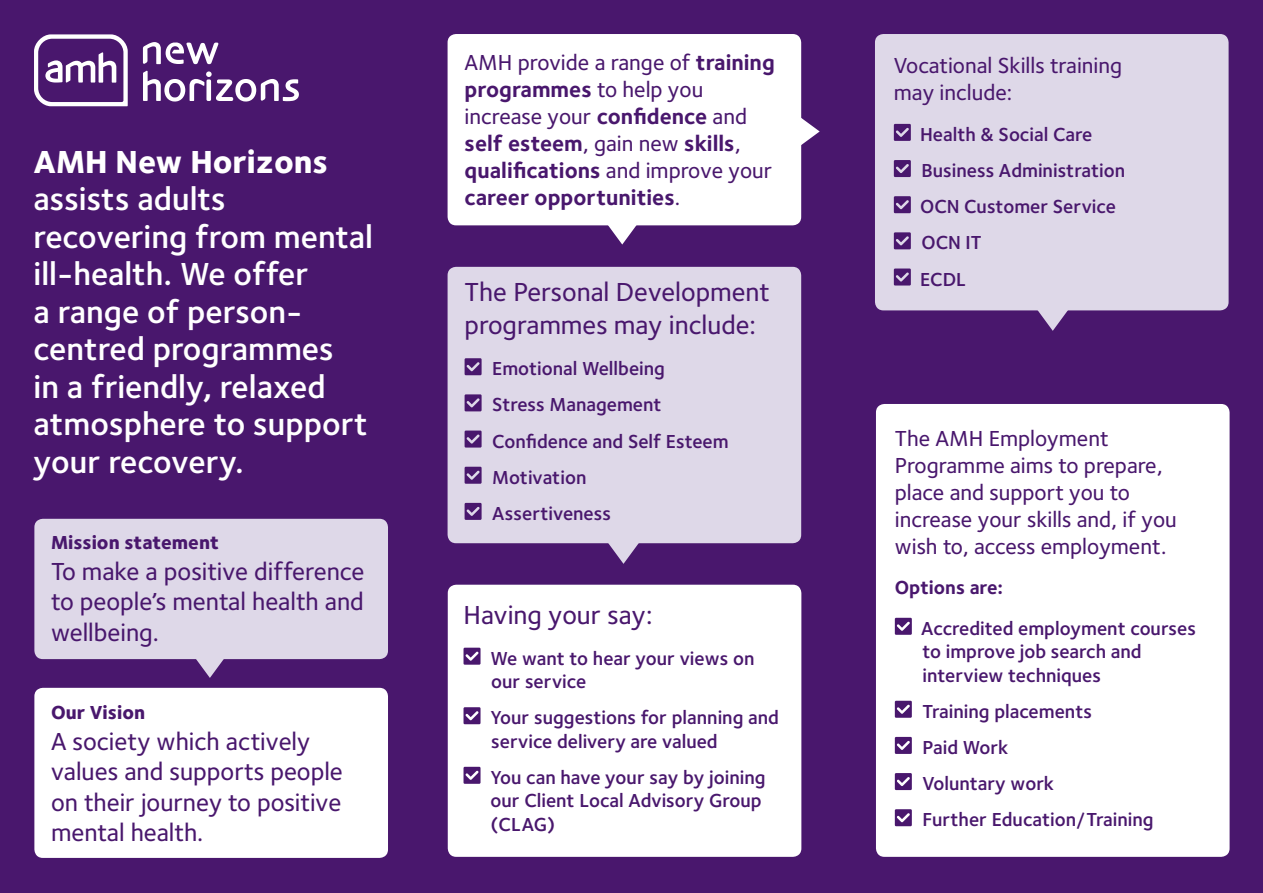
<style>
.page{position:relative;width:1263px;height:893px;background:#49176d}
.page>*{position:absolute;margin:0;border:0;box-sizing:border-box;transform-origin:0 0}
.t1{font:600 33px/37.5px "Foundry Sterling";color:#fff}
.t2{font:800 33px "Foundry Sterling";color:#fff}
.t3{font:500 27px/32.4px "Foundry Sterling";color:#49176d}
.t4{font:500 25.5px/30.6px "Foundry Sterling";color:#49176d;text-align:justify}
.t5{font:500 22.5px/27px "Foundry Sterling";color:#49176d}
.t6{font:700 22.5px/27px "Foundry Sterling";color:#49176d}
.t7{font:600 19.5px/36.2px "Foundry Sterling";color:#49176d}
.t8{font:800 19.5px "Foundry Sterling";color:#49176d}
.t9{font:700 19.5px "Foundry Sterling";color:#49176d}
.s1{font-weight:500}
</style>
<div class="page">
<div style="left:875px;top:34px;width:353px;height:276px;background:#ded8e8;border-radius:9px"></div>
<div style="left:876px;top:404px;width:353px;height:453px;background:#fff;border-radius:9px"></div>
<svg style="left:894px;top:124px;width:17px;height:17px"></svg>
<svg style="left:894px;top:160px;width:17px;height:17px"></svg>
<svg style="left:894px;top:196px;width:17px;height:17px"></svg>
<svg style="left:894px;top:232px;width:17px;height:17px"></svg>
<svg style="left:894px;top:268px;width:17px;height:18px"></svg>
<svg style="left:895px;top:618px;width:17px;height:17px"></svg>
<svg style="left:895px;top:701px;width:17px;height:17px"></svg>
<svg style="left:895px;top:737px;width:17px;height:17px"></svg>
<svg style="left:895px;top:773px;width:17px;height:17px"></svg>
<svg style="left:895px;top:809px;width:17px;height:17px"></svg>
<svg style="left:1037px;top:310px;width:32px;height:21px"></svg>
<svg style="left:606px;top:225px;width:32px;height:20px"></svg>
<svg style="left:607px;top:543px;width:32px;height:21px"></svg>
<div style="left:448px;top:34px;width:353px;height:191px;background:#fff;border-radius:9px"></div>
<div style="left:448px;top:267px;width:353px;height:276px;background:#ded8e8;border-radius:9px"></div>
<div style="left:448px;top:585px;width:353px;height:272px;background:#fff;border-radius:9px"></div>
<svg style="left:465px;top:358px;width:17px;height:17px"></svg>
<svg style="left:465px;top:394px;width:17px;height:17px"></svg>
<svg style="left:465px;top:431px;width:17px;height:17px"></svg>
<svg style="left:465px;top:467px;width:17px;height:17px"></svg>
<svg style="left:465px;top:503px;width:17px;height:17px"></svg>
<svg style="left:801px;top:116px;width:19px;height:31px"></svg>
<svg style="left:463px;top:648px;width:17px;height:17px"></svg>
<svg style="left:463px;top:707px;width:17px;height:17px"></svg>
<svg style="left:463px;top:767px;width:17px;height:17px"></svg>
<div style="left:34px;top:688px;width:354px;height:170px;background:#fff;border-radius:9px"></div>
<div style="left:34px;top:519px;width:354px;height:140px;background:#ded8e8;border-radius:9px"></div>
<svg style="left:194px;top:659px;width:32px;height:19px"></svg>
<svg style="left:143px;top:42px;width:75px;height:22px"></svg>
<svg style="left:34px;top:34px;width:94px;height:72px"></svg>
<svg style="left:143px;top:71px;width:156px;height:31px"></svg>
<h1 class="t2" style="left:34px;top:141px;width:296px">AMH New Horizons</h1>
<h1 class="t1" style="left:34px;top:180px;width:341px">assists adults recovering from mental ill-health. We offer<br>a range of person&shy;centred programmes<br>in a friendly, relaxed atmosphere to support your recovery.</h1>
<p class="t8" style="left:51px;top:530px;width:169px">Mission statement</p>
<h3 class="t4" style="left:51px;top:556px;width:315px">To make a positive difference to people’s mental health and wellbeing.</h3>
<p class="t8" style="left:51px;top:700px;width:96px">Our Vision</p>
<h3 class="t4" style="left:51px;top:725px;width:293px;text-align:left">A society which actively values and supports people on their journey to positive mental health.</h3>
<p class="t6" style="left:465px;top:49px;width:312px"><span class="s1">AMH provide a range of</span> training programmes <span class="s1">to help you increase your</span> confidence <span class="s1">and </span>self esteem<span class="s1">, gain new</span> skills<span class="s1">, </span>qualifications <span class="s1">and improve your </span>career opportunities<span class="s1">.</span></p>
<h2 class="t3" style="left:465px;top:276px;width:307px">The Personal Development programmes may include:</h2>
<p class="t7" style="left:492px;top:350px;width:238px">Emotional Wellbeing<br>Stress Management<br>Confidence and Self Esteem<br>Motivation<br>Assertiveness</p>
<h2 class="t3" style="left:463px;top:599px;width:190px">Having your say:</h2>
<p class="t7" style="left:490px;top:646px;width:265px;line-height:23.4px">We want to hear your views on our service</p>
<p class="t7" style="left:490px;top:706px;width:290px;line-height:23.4px">Your suggestions for planning and service delivery are valued</p>
<p class="t7" style="left:490px;top:765px;width:277px;line-height:23.7px">You can have your say by joining our Client Local Advisory Group (CLAG)</p>
<p class="t5" style="left:894px;top:52px;width:230px">Vocational Skills training may include:</p>
<p class="t7" style="left:920px;top:116px;width:207px">Health &amp; Social Care<br>Business Administration<br>OCN Customer Service<br>OCN IT<br>ECDL</p>
<p class="t5" style="left:895px;top:425px;width:283px">The AMH Employment<br>Programme aims to prepare, place and support you to increase your skills and, if you wish to, access employment.</p>
<p class="t9" style="left:895px;top:576px;width:110px">Options are:</p>
<p class="t7" style="left:921px;top:616px;width:276px;line-height:23.4px">Accredited employment courses to improve job search and interview techniques</p>
<p class="t7" style="left:922px;top:693px;width:233px">Training placements<br>Paid Work<br>Voluntary work<br>Further Education/Training</p>
</div>
